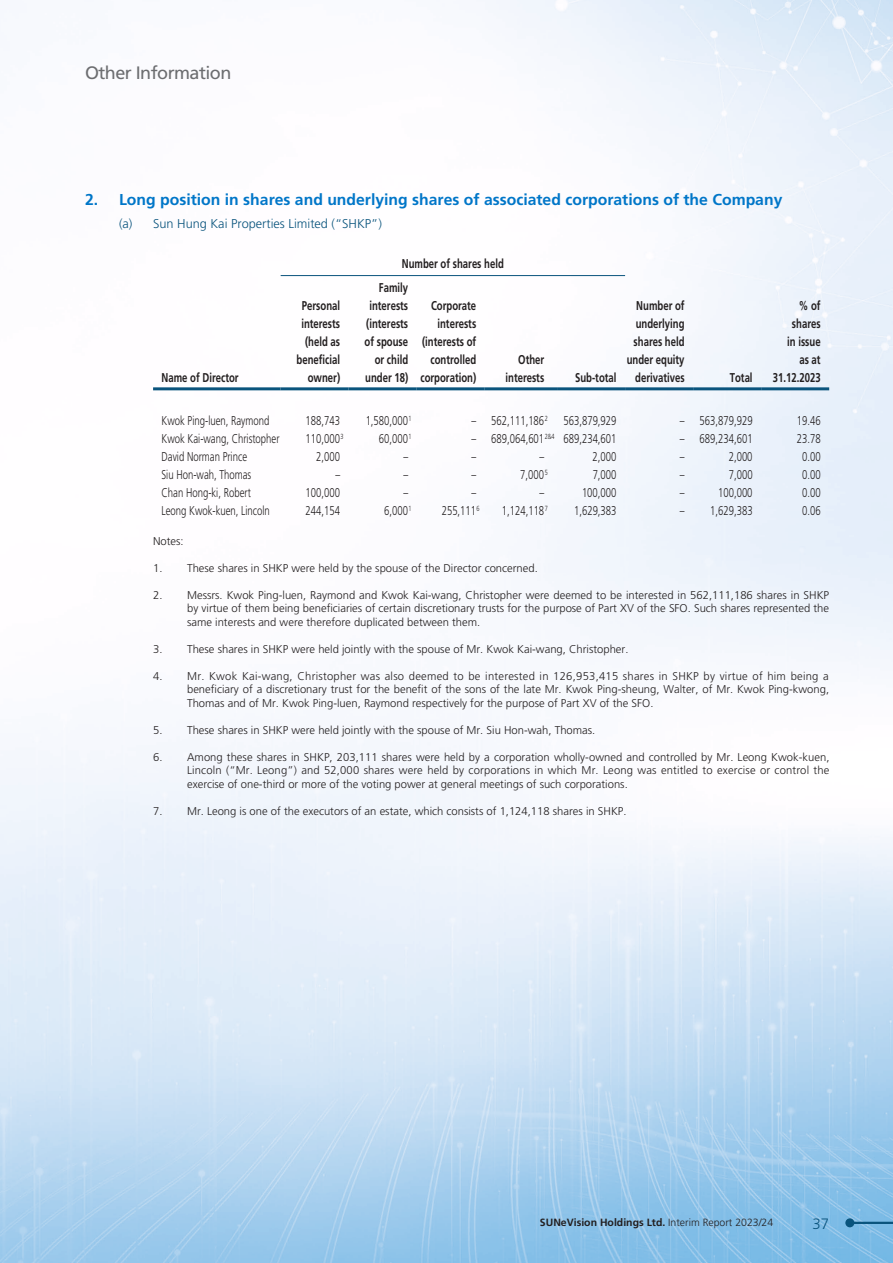
<style>
.page{position:relative;width:893px;height:1263px;background:#fff}
.page>*{position:absolute;margin:0;border:0;box-sizing:border-box;transform-origin:0 0}
.t1{font:18px "Frutiger LT Std";letter-spacing:-.03em;color:#6c6d70}
.t2{font:700 15.75px "Frutiger LT Std";color:#0076c8}
.t3{font:300 15px "Frutiger LT Std";color:#0a547d}
.t4{font:300 12.75px "Frutiger LT Std";color:#231f20;scale:.75 1}
.t5{font:700 12.75px/18px "Frutiger LT Std";color:#231f20;text-align:right;scale:.75 1}
.t6{font:300 12.75px "Frutiger LT Std";color:#0a547d}
.t7{font:300 11.25px/13.5px "Frutiger LT Std";color:#231f20;text-align:justify}
.t8{font:700 10.5px "Frutiger LT Std";color:#231f20}
.s1{font-weight:300}
</style>
<div class="page">
<img style="left:0;top:0;width:893px;height:1263px">
<hr style="left:281px;top:275px;width:344px;height:1px;background:#0a547d">
<hr style="left:153px;top:387px;width:128px;height:3px;background:#0a547d">
<hr style="left:281px;top:387px;width:68px;height:3px;background:#0a547d">
<hr style="left:349px;top:387px;width:68px;height:3px;background:#0a547d">
<hr style="left:417px;top:387px;width:68px;height:3px;background:#0a547d">
<hr style="left:485px;top:387px;width:72px;height:3px;background:#0a547d">
<hr style="left:557px;top:387px;width:68px;height:3px;background:#0a547d">
<hr style="left:625px;top:387px;width:68px;height:3px;background:#0a547d">
<hr style="left:693px;top:387px;width:68px;height:3px;background:#0a547d">
<hr style="left:761px;top:387px;width:68px;height:3px;background:#0a547d">
<hr style="left:850px;top:1222px;width:43px;height:2px;background:#0a547d">
<div style="left:845px;top:1218px;width:9px;height:9px;background:#0a547d;border-radius:50%"></div>
<h1 class="t1" style="left:85px;top:62px;width:148px">Other Information</h1>
<h2 class="t2" style="left:85px;top:191px;width:699px">2. Long position in shares and underlying shares of associated corporations of the Company</h2>
<p class="t6" style="left:119px;top:216px;width:264px">(a) Sun Hung Kai Properties Limited (“SHKP”)</p>
<p class="t5" style="left:402px;top:255px;width:138px">Number of shares held</p>
<p class="t5" style="left:162px;top:369px;width:104px">Name of Director</p>
<p class="t5" style="left:297px;top:297px;width:60px">Personal interests (held as beneficial owner)</p>
<p class="t5" style="left:365px;top:279px;width:60px">Family interests (interests of spouse or child under 18)</p>
<p class="t5" style="left:420px;top:297px;width:76px">Corporate interests (interests of controlled corporation)</p>
<p class="t5" style="left:505px;top:351px;width:53px">Other interests</p>
<p class="t5" style="left:575px;top:369px;width:57px">Sub-total</p>
<p class="t5" style="left:627px;top:297px;width:79px">Number of underlying shares held under equity derivatives</p>
<p class="t5" style="left:730px;top:369px;width:32px">Total</p>
<p class="t5" style="left:773px;top:297px;width:65px">% of shares<br>in issue<br>as at<br>31.12.2023</p>
<p class="t4" style="left:162px;top:413px;width:145px">Kwok Ping-luen, Raymond</p>
<p class="t4" style="left:306px;top:413px;width:48px">188,743</p>
<p class="t4" style="left:366px;top:413px;width:63px">1,580,000 <sup>1</sup></p>
<p class="t4" style="left:471px;top:413px;width:195px">– 562,111,186 <sup>2</sup> 563,879,929</p>
<p class="t4" style="left:680px;top:413px;width:99px">– 563,879,929</p>
<p class="t4" style="left:797px;top:413px;width:33px">19.46</p>
<p class="t4" style="left:162px;top:431px;width:159px">Kwok Kai-wang, Christopher</p>
<p class="t4" style="left:306px;top:431px;width:52px">110,000 <sup>3</sup></p>
<p class="t4" style="left:379px;top:431px;width:45px">60,000 <sup>1</sup></p>
<p class="t4" style="left:471px;top:431px;width:195px">– 689,064,601 <sup>2&amp;4</sup> 689,234,601</p>
<p class="t4" style="left:680px;top:431px;width:99px">– 689,234,601</p>
<p class="t4" style="left:797px;top:431px;width:33px">23.78</p>
<p class="t4" style="left:162px;top:449px;width:116px">David Norman Prince</p>
<p class="t4" style="left:316px;top:449px;width:33px">2,000</p>
<p class="t4" style="left:403px;top:449px;width:8px">–</p>
<p class="t4" style="left:471px;top:449px;width:8px">–</p>
<p class="t4" style="left:539px;top:449px;width:8px">–</p>
<p class="t4" style="left:593px;top:449px;width:33px">2,000</p>
<p class="t4" style="left:680px;top:449px;width:8px">–</p>
<p class="t4" style="left:729px;top:449px;width:33px">2,000</p>
<p class="t4" style="left:802px;top:449px;width:26px">0.00</p>
<p class="t4" style="left:162px;top:467px;width:121px">Siu Hon-wah, Thomas</p>
<p class="t4" style="left:335px;top:467px;width:8px">–</p>
<p class="t4" style="left:403px;top:467px;width:8px">–</p>
<p class="t4" style="left:471px;top:467px;width:8px">–</p>
<p class="t4" style="left:520px;top:467px;width:38px">7,000 <sup>5</sup></p>
<p class="t4" style="left:593px;top:467px;width:33px">7,000</p>
<p class="t4" style="left:680px;top:467px;width:8px">–</p>
<p class="t4" style="left:729px;top:467px;width:33px">7,000</p>
<p class="t4" style="left:802px;top:467px;width:26px">0.00</p>
<p class="t4" style="left:162px;top:485px;width:121px">Chan Hong-ki, Robert</p>
<p class="t4" style="left:306px;top:485px;width:48px">100,000</p>
<p class="t4" style="left:403px;top:485px;width:8px">–</p>
<p class="t4" style="left:471px;top:485px;width:8px">–</p>
<p class="t4" style="left:539px;top:485px;width:8px">–</p>
<p class="t4" style="left:582px;top:485px;width:48px">100,000</p>
<p class="t4" style="left:680px;top:485px;width:8px">–</p>
<p class="t4" style="left:718px;top:485px;width:48px">100,000</p>
<p class="t4" style="left:802px;top:485px;width:26px">0.00</p>
<p class="t4" style="left:162px;top:503px;width:146px">Leong Kwok-kuen, Lincoln</p>
<p class="t4" style="left:306px;top:503px;width:48px">244,154</p>
<p class="t4" style="left:384px;top:503px;width:38px">6,000 <sup>1</sup></p>
<p class="t4" style="left:442px;top:503px;width:52px">255,111 <sup>6</sup></p>
<p class="t4" style="left:502px;top:503px;width:63px">1,124,118 <sup>7</sup></p>
<p class="t4" style="left:574px;top:503px;width:58px">1,629,383</p>
<p class="t4" style="left:680px;top:503px;width:99px">– 1,629,383</p>
<p class="t4" style="left:802px;top:503px;width:26px">0.06</p>
<p class="t7" style="left:153px;top:534px;width:32px">Notes:</p>
<p class="t7" style="left:153px;top:561px;width:386px">1. These shares in SHKP were held by the spouse of the Director concerned.</p>
<p class="t7" style="left:187px;top:588px;width:644px;text-indent:-34px">2. Messrs. Kwok Ping-luen, Raymond and Kwok Kai-wang, Christopher were deemed to be interested in 562,111,186 shares in SHKP by virtue of them being beneficiaries of certain discretionary trusts for the purpose of Part XV of the SFO. Such shares represented the same interests and were therefore duplicated between them.</p>
<p class="t7" style="left:153px;top:642px;width:477px">3. These shares in SHKP were held jointly with the spouse of Mr. Kwok Kai-wang, Christopher.</p>
<p class="t7" style="left:187px;top:669px;width:644px;text-indent:-34px">4. Mr. Kwok Kai-wang, Christopher was also deemed to be interested in 126,953,415 shares in SHKP by virtue of him being a beneficiary of a discretionary trust for the benefit of the sons of the late Mr. Kwok Ping-sheung, Walter, of Mr. Kwok Ping-kwong, Thomas and of Mr. Kwok Ping-luen, Raymond respectively for the purpose of Part XV of the SFO.</p>
<p class="t7" style="left:153px;top:723px;width:444px">5. These shares in SHKP were held jointly with the spouse of Mr. Siu Hon-wah, Thomas.</p>
<p class="t7" style="left:187px;top:750px;width:644px;text-indent:-34px">6. Among these shares in SHKP, 203,111 shares were held by a corporation wholly-owned and controlled by Mr. Leong Kwok-kuen, Lincoln (“Mr. Leong”) and 52,000 shares were held by corporations in which Mr. Leong was entitled to exercise or control the exercise of one-third or more of the voting power at general meetings of such corporations.</p>
<p class="t7" style="left:153px;top:804px;width:475px">7. Mr. Leong is one of the executors of an estate, which consists of 1,124,118 shares in SHKP.</p>
<p class="t8" style="left:540px;top:1216px;width:235px">SUNeVision Holdings Ltd. <span class="s1">Interim Report 2023/24</span></p>
<h3 class="t3" style="left:812px;top:1215px;width:18px">37</h3>
</div>
